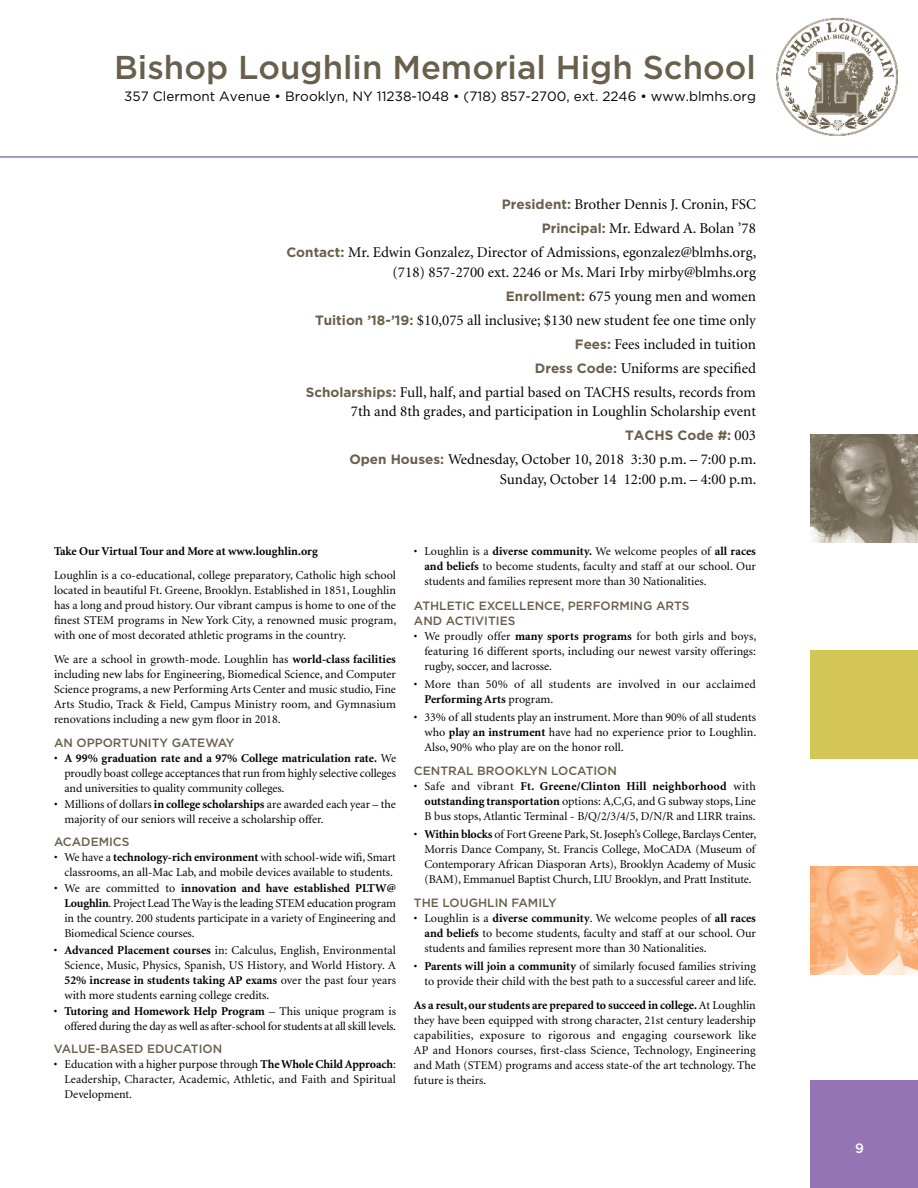
<style>
.page{position:relative;width:918px;height:1188px;background:#fff}
.page>*{position:absolute;margin:0;border:0;box-sizing:border-box;transform-origin:0 0}
.t1{font:500 33px "Gotham";color:#695f4d}
.t2{font:15px/24px "Minion";color:#000;text-align:right}
.t3{font:13.5px "Gotham";color:#000}
.t4{font:700 13.5px "Gotham";color:#695f4d}
.t5{font:500 13.5px "Gotham";color:#fff}
.t6{font:12px/15px "Minion";color:#000;text-align:justify}
.t7{font:500 12px "Gotham";color:#695f4d}
.t8{font:12px/15px "Minion";letter-spacing:.02em;color:#000}
.t9{font:700 12px "Minion";color:#000}
.t10{font:500 12px/15px "Gotham";letter-spacing:.085em;color:#695f4d}
.s1{font-family:"Gotham";font-weight:700;font-size:13.5px;color:#695f4d}
.s2{font-family:"Minion";font-weight:400;font-size:15px;color:#000}
.s3{font-weight:700}
</style>
<div class="page">
<img style="left:810px;top:435px;width:108px;height:108px">
<div style="left:810px;top:651px;width:108px;height:108px;background:#d3c657"></div>
<img style="left:810px;top:866px;width:108px;height:108px">
<div style="left:810px;top:1080px;width:108px;height:108px;background:#9474b4"></div>
<img style="left:776px;top:17px;width:122px;height:119px">
<hr style="left:0;top:156px;width:918px;height:2px;background:#9474b4">
<h1 class="t1" style="left:114px;top:49px;width:643px">BISHOP LOUGHLIN MEMORIAL HIGH SCHOOL</h1>
<p class="t3" style="left:124px;top:89px;width:633px">357 Clermont Avenue • Brooklyn, NY 11238-1048 • (718) 857-2700, ext. 2246 • www.blmhs.org</p>
<p class="t2" style="left:286px;top:193px;width:472px"><span class="s1">President:</span> Brother Dennis J. Cronin, FSC<br><span class="s1">Principal:</span> Mr. Edward A. Bolan ’78<br><span class="s1">Contact:</span> Mr. Edwin Gonzalez, Director of Admissions, egonzalez@blmhs.org,</p>
<p class="t2" style="left:306px;top:261px;width:452px">(718) 857-2700 ext. 2246 or Ms. Mari Irby mirby@blmhs.org<br><span class="s1">Enrollment:</span> 675 young men and women<br><span class="s1">Tuition ’18-’19:</span> $10,075 all inclusive; $130 new student fee one time only <span class="s1">Fees:</span> Fees included in tuition<br><span class="s1">Dress Code:</span> Uniforms are specified<br><span class="s1">Scholarships:</span> Full, half, and partial based on TACHS results, records from</p>
<p class="t2" style="left:351px;top:400px;width:407px">7th and 8th grades, and participation in Loughlin Scholarship event</p>
<p class="t4" style="left:625px;top:428px;width:132px">TACHS Code #: <span class="s2">003</span></p>
<p class="t2" style="left:349px;top:450px;width:409px;line-height:19.5px"><span class="s1">Open Houses:</span> Wednesday, October 10, 2018 3:30 p.m. – 7:00 p.m.<br>Sunday, October 14 12:00 p.m. – 4:00 p.m.</p>
<p class="t9" style="left:54px;top:545px;width:265px">Take Our Virtual Tour and More at www.loughlin.org</p>
<p class="t6" style="left:54px;top:568px;width:344px">Loughlin is a co-educational, college preparatory, Catholic high school located in beautiful Ft. Greene, Brooklyn. Established in 1851, Loughlin has a long and proud history. Our vibrant campus is home to one of the finest STEM programs in New York City, a renowned music program, with one of most decorated athletic programs in the country.</p>
<p class="t6" style="left:54px;top:652px;width:344px">We are a school in growth-mode. Loughlin has <span class="s3">world-class facilities </span>including new labs for Engineering, Biomedical Science, and Computer Science programs, a new Performing Arts Center and music studio, Fine Arts Studio, Track &amp; Field, Campus Ministry room, and Gymnasium renovations including a new gym floor in 2018.</p>
<p class="t7" style="left:54px;top:736px;width:42px">AN OPPO</p>
<p class="t7" style="left:113px;top:736px;width:68px">RTUNITY GAT</p>
<p class="t7" style="left:197px;top:736px;width:39px">EWAY</p>
<p class="t6" style="left:64px;top:751px;width:333px;text-indent:-10px">• <span class="s3">A 99% graduation rate and a 97% College matriculation rate.</span> We proudly boast college acceptances that run from highly selective colleges and universities to quality community colleges.</p>
<p class="t6" style="left:64px;top:797px;width:333px;text-indent:-10px">• Millions of dollars <span class="s3">in college scholarships</span> are awarded each year – the majority of our seniors will receive a scholarship offer.</p>
<p class="t7" style="left:54px;top:835px;width:19px">ACAD</p>
<p class="t7" style="left:91px;top:835px;width:31px">EM ICS</p>
<p class="t6" style="left:54px;top:850px;width:344px;text-align:right">• We have a <span class="s3">technology-rich environment</span> with school-wide wifi, Smart classrooms, an all-Mac Lab, and mobile devices available to students.</p>
<p class="t6" style="left:64px;top:881px;width:333px;text-indent:-10px">• We are committed to <span class="s3">innovation and have established PLTW@ Loughlin</span>.Project Lead TheWay is the leading STEM education program in the country. 200 students participate in a variety of Engineering and Biomedical Science courses.</p>
<p class="t6" style="left:64px;top:943px;width:333px;text-indent:-10px">• <span class="s3">Advanced Placement courses</span> in: Calculus, English, Environmental Science, Music, Physics, Spanish, US History, and World History. A <span class="s3">52% increase in students taking AP exams</span> over the past four years with more students earning college credits.</p>
<p class="t6" style="left:54px;top:1004px;width:344px;text-align:right">• <span class="s3">Tutoring and Homework Help Program</span> – This unique program is offered during the day as well as after-school for students at all skill levels.</p>
<p class="t7" style="left:54px;top:1042px;width:9px">VAL</p>
<p class="t7" style="left:78px;top:1042px;width:105px">UE-BASED EDUCAT</p>
<p class="t7" style="left:199px;top:1042px;width:25px">ION</p>
<p class="t6" style="left:64px;top:1057px;width:333px;text-indent:-10px">• Education with a higher purpose through <span class="s3">The Whole Child Approach</span>:<br>Leadership, Character, Academic, Athletic, and Faith and Spiritual Development.</p>
<p class="t6" style="left:424px;top:544px;width:333px;text-indent:-10px">• Loughlin is a <span class="s3">diverse community.</span> We welcome peoples of <span class="s3">all races and beliefs</span> to become students, faculty and staff at our school. Our students and families represent more than 30 Nationalities.</p>
<p class="t7" style="left:414px;top:599px;width:18px">ATHL</p>
<p class="t10" style="left:414px;top:598px;width:269px;text-indent:33px">ETIC EXCELLENCE, PERFORM ING ARTS<br>AND ACTIVITIES</p>
<p class="t6" style="left:424px;top:629px;width:333px;text-indent:-10px">• We proudly offer <span class="s3">many sports programs</span> for both girls and boys, featuring 16 different sports, including our newest varsity offerings: rugby, soccer, and lacrosse.</p>
<p class="t8" style="left:424px;top:677px;width:333px;text-indent:-10px">• More than 50% of all students are involved in our acclaimed<br><span class="s3">Performing Arts</span> program.</p>
<p class="t6" style="left:424px;top:710px;width:333px;text-indent:-11px">• 33% of all students play an instrument. More than 90% of all students who <span class="s3">play an instrument</span> have had no experience prior to Loughlin.<br>Also, 90% who play are on the honor roll.</p>
<p class="t7" style="left:414px;top:764px;width:154px">CENTRAL BROO KLYN LOCAT</p>
<p class="t7" style="left:593px;top:764px;width:25px">ION</p>
<p class="t6" style="left:424px;top:779px;width:333px;text-indent:-10px">• Safe and vibrant <span class="s3">Ft. Greene/Clinton Hill neighborhood</span> with <span class="s3">outstanding transportation</span> options: A,C,G, and G subway stops, Line B bus stops, Atlantic Terminal - B/Q/2/3/4/5, D/N/R and LIRR trains.</p>
<p class="t6" style="left:424px;top:827px;width:333px;text-indent:-10px">• <span class="s3">Within blocks</span> of Fort Greene Park, St. Joseph’s College, Barclays Center, Morris Dance Company, St. Francis College, MoCADA (Museum of Contemporary African Diasporan Arts), Brooklyn Academy of Music (BAM), Emmanuel Baptist Church, LIU Brooklyn, and Pratt Institute.</p>
<p class="t7" style="left:414px;top:896px;width:107px">TH E LOUGHLIN FAM</p>
<p class="t7" style="left:538px;top:896px;width:20px">ILY</p>
<p class="t6" style="left:424px;top:911px;width:333px;text-indent:-10px">• Loughlin is a <span class="s3">diverse community</span>. We welcome peoples of <span class="s3">all races and beliefs</span> to become students, faculty and staff at our school. Our students and families represent more than 30 Nationalities.</p>
<p class="t6" style="left:414px;top:959px;width:344px;text-align:right">• <span class="s3">Parents will join a community</span> of similarly focused families striving to provide their child with the best path to a successful career and life.</p>
<p class="t6" style="left:414px;top:998px;width:344px"><span class="s3">As a result, our students are prepared to succeed in college.</span> At Loughlin they have been equipped with strong character, 21st century leadership capabilities, exposure to rigorous and engaging coursework like AP and Honors courses, first-class Science, Technology, Engineering and Math (STEM) programs and access state-of the art technology. The future is theirs.</p>
<p class="t5" style="left:855px;top:1141px;width:10px">9</p>
</div>
